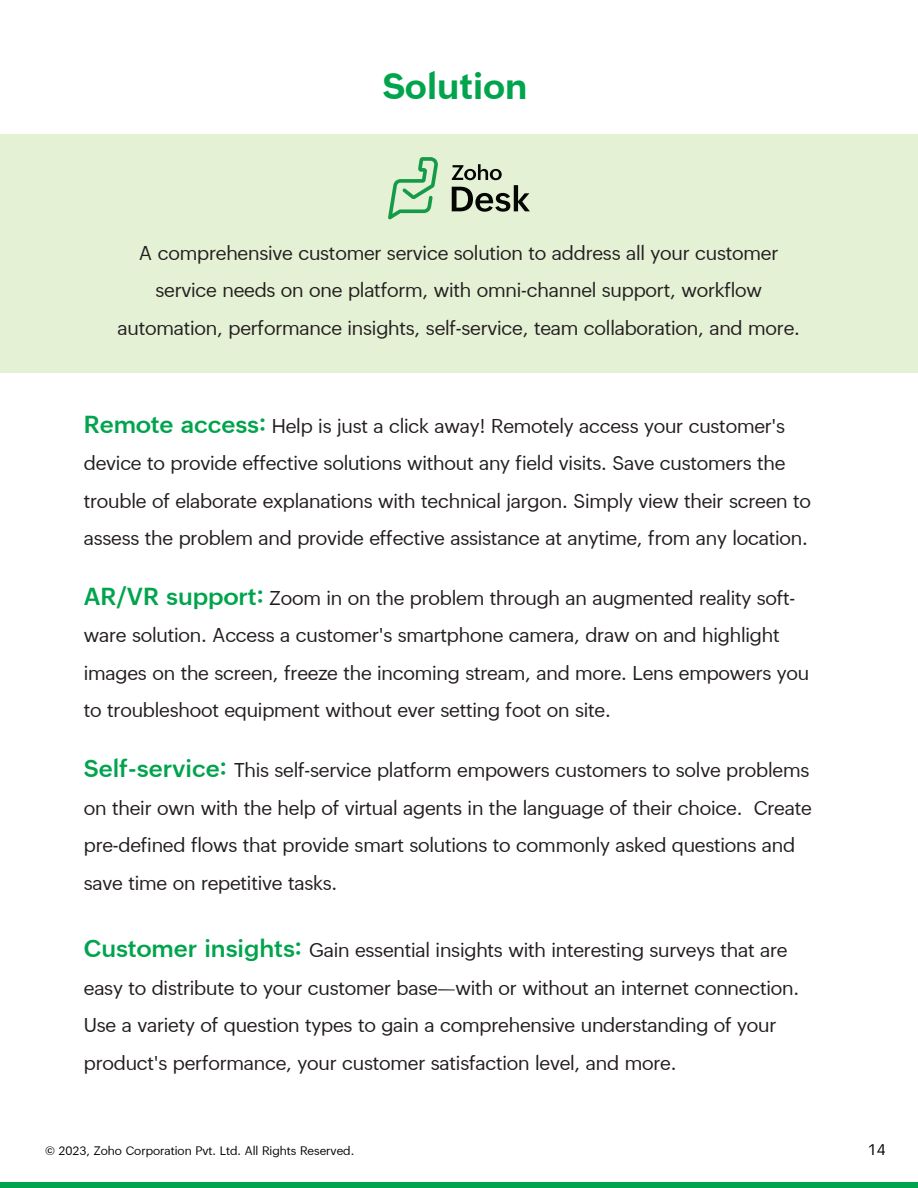
<style>
.page{position:relative;width:918px;height:1188px;background:#fff}
.page>*{position:absolute;margin:0;border:0;box-sizing:border-box;transform-origin:0 0}
.t1{font:700 36px "Zoho Puvi";color:#00a44d}
.t2{font:19.5px/37.5px "Zoho Puvi";letter-spacing:-.01em;color:#231d1e}
.t3{font:19.5px/37.5px "Zoho Puvi";letter-spacing:-.01em;color:#231f20;text-align:center}
.t4{font:15px "Zoho Puvi";color:#050504}
.t5{font:12px "Zoho Puvi";color:#050504}
.s1{font-weight:600;font-size:24px;color:#00a44d}
</style>
<div class="page">
<div style="left:0;top:134px;width:918px;height:238px;background:#e5f1d5"></div>
<div style="left:0;top:1183px;width:918px;height:5px;background:#00a44d"></div>
<svg style="left:452px;top:164px;width:78px;height:48px"></svg>
<svg style="left:388px;top:157px;width:50px;height:62px"></svg>
<h1 class="t1" style="left:382px;top:59px;width:147px">Solution</h1>
<p class="t3" style="left:118px;top:232px;width:684px">A comprehensive customer service solution to address all your customer service needs on one platform, with omni-channel support, workflow automation, performance insights, self-service, team collaboration, and more.</p>
<p class="t2" style="left:84px;top:405px;width:729px"><span class="s1">Remote access:</span> Help is just a click away! Remotely access your customer's device to provide effective solutions without any field visits. Save customers the trouble of elaborate explanations with technical jargon. Simply view their screen to assess the problem and provide effective assistance at anytime, from any location.</p>
<p class="t2" style="left:84px;top:577px;width:727px"><span class="s1">AR/VR support:</span> Zoom in on the problem through an augmented reality soft&shy;ware solution. Access a customer's smartphone camera, draw on and highlight images on the screen, freeze the incoming stream, and more. Lens empowers you to troubleshoot equipment without ever setting foot on site.</p>
<p class="t2" style="left:84px;top:750px;width:729px"><span class="s1">Self-service:</span> This self-service platform empowers customers to solve problems on their own with the help of virtual agents in the language of their choice. Create pre-defined flows that provide smart solutions to commonly asked questions and save time on repetitive tasks.</p>
<p class="t2" style="left:84px;top:930px;width:717px"><span class="s1">Customer insights:</span> Gain essential insights with interesting surveys that are easy to distribute to your customer base—with or without an internet connection.<br>Use a variety of question types to gain a comprehensive understanding of your product's performance, your customer satisfaction level, and more.</p>
<p class="t5" style="left:45px;top:1142px;width:311px">© 2023, Zoho Corporation Pvt. Ltd. All Rights Reserved.</p>
<p class="t4" style="left:868px;top:1138px;width:19px">14</p>
</div>
